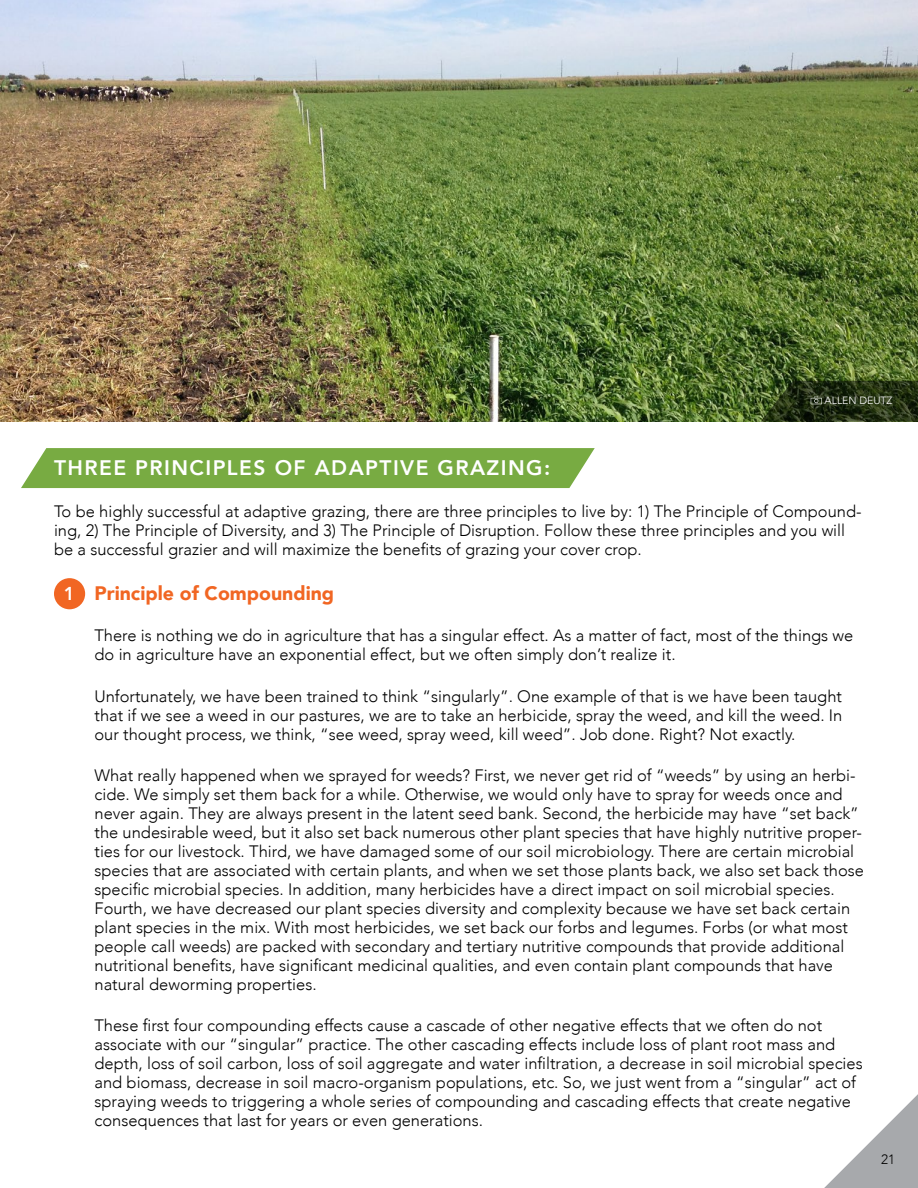
<style>
.page{position:relative;width:918px;height:1188px;background:#fff}
.page>*{position:absolute;margin:0;border:0;box-sizing:border-box;transform-origin:0 0}
.t1{font:800 21px "Avenir";letter-spacing:.07em;color:#fff}
.t2{font:900 19.5px "Avenir";color:#f16623}
.t3{font:800 18.6px "Avenir";color:#fff}
.t4{font:300 16.5px/18.9px "Avenir";color:#000}
.t5{font:300 13.5px "Avenir";color:#000}
.t6{font:300 10.5px "Avenir";color:#fff}
</style>
<div class="page">
<svg style="left:824px;top:1094px;width:94px;height:94px"></svg>
<svg style="left:21px;top:448px;width:574px;height:40px;background:#7eae4a"></svg>
<div style="left:54px;top:578px;width:31px;height:31px;background:#f16623;border-radius:50%"></div>
<img style="left:0;top:0;width:918px;height:422px">
<svg style="left:761px;top:381px;width:157px;height:41px;background:#283618"></svg>
<p class="t6" style="left:825px;top:394px;width:69px">ALLEN DEUTZ</p>
<p class="t1" style="left:54px;top:452px;width:498px">THREE PRINCIPLES OF ADAPTIVE GRAZING:</p>
<p class="t4" style="left:54px;top:502px;width:809px">To be highly successful at adaptive grazing, there are three principles to live by: 1) The Principle of Compound&shy;ing, 2) The Principle of Diversity, and 3) The Principle of Disruption. Follow these three principles and you will be a successful grazier and will maximize the benefits of grazing your cover crop.</p>
<p class="t2" style="left:94px;top:576px;width:241px">Principle of Compounding</p>
<p class="t4" style="left:94px;top:626px;width:760px">There is nothing we do in agriculture that has a singular effect. As a matter of fact, most of the things we do in agriculture have an exponential effect, but we often simply don’t realize it.</p>
<p class="t4" style="left:94px;top:686px;width:749px;text-align:justify">Unfortunately, we have been trained to think “singularly”. One example of that is we have been taught that if we see a weed in our pastures, we are to take an herbicide, spray the weed, and kill the weed. In our thought process, we think, “see weed, spray weed, kill weed”. Job done. Right? Not exactly.</p>
<p class="t4" style="left:94px;top:766px;width:771px">What really happened when we sprayed for weeds? First, we never get rid of “weeds” by using an herbi&shy;cide. We simply set them back for a while. Otherwise, we would only have to spray for weeds once and never again. They are always present in the latent seed bank. Second, the herbicide may have “set back” the undesirable weed, but it also set back numerous other plant species that have highly nutritive proper&shy;ties for our livestock. Third, we have damaged some of our soil microbiology. There are certain microbial species that are associated with certain plants, and when we set those plants back, we also set back those specific microbial species. In addition, many herbicides have a direct impact on soil microbial species.<br>Fourth, we have decreased our plant species diversity and complexity because we have set back certain plant species in the mix. With most herbicides, we set back our forbs and legumes. Forbs (or what most people call weeds) are packed with secondary and tertiary nutritive compounds that provide additional nutritional benefits, have significant medicinal qualities, and even contain plant compounds that have natural deworming properties.</p>
<p class="t4" style="left:94px;top:1016px;width:770px">These first four compounding effects cause a cascade of other negative effects that we often do not associate with our “singular” practice. The other cascading effects include loss of plant root mass and depth, loss of soil carbon, loss of soil aggregate and water infiltration, a decrease in soil microbial species and biomass, decrease in soil macro-organism populations, etc. So, we just went from a “singular” act of spraying weeds to triggering a whole series of compounding and cascading effects that create negative consequences that last for years or even generations.</p>
<p class="t3" style="left:64px;top:579px;width:13px">1</p>
<p class="t5" style="left:881px;top:1152px;width:16px">21</p>
</div>
